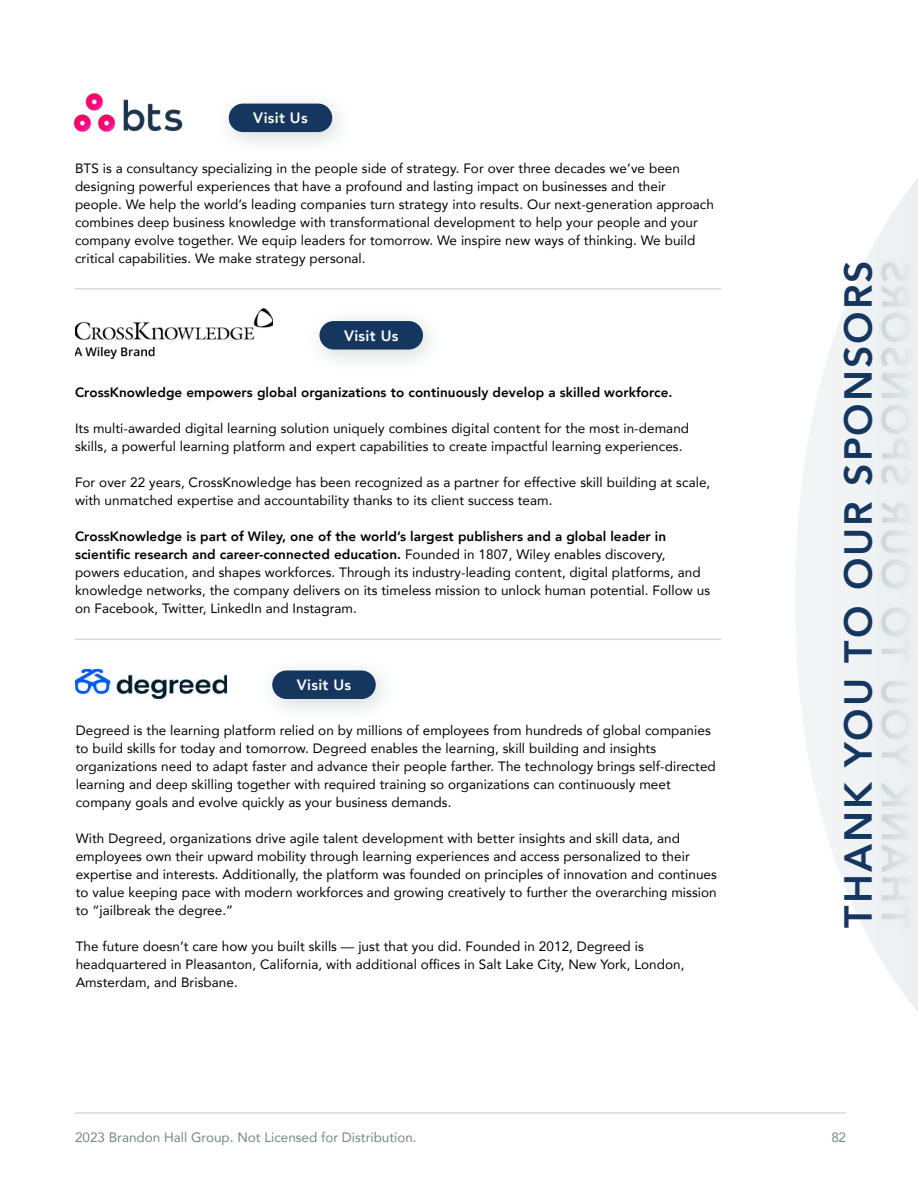
<style>
.page{position:relative;width:918px;height:1188px;background:#fff}
.page>*{position:absolute;margin:0;border:0;box-sizing:border-box;transform-origin:0 0}
.t1{font:800 39px "Avenir";letter-spacing:.05em;color:#15365f}
.body_copy{font:800 15px "Avenir";letter-spacing:.02em;color:#fff}
.body_copy-2{font:13.5px/18px "Avenir";letter-spacing:.005em;color:#000}
.body_copy-3{font:800 13.5px "Avenir";letter-spacing:.005em;color:#000}
.t2{font:13.5px "Avenir";color:#758589}
.s1{font-weight:800}
</style>
<div class="page">
<svg style="left:795px;top:178px;width:123px;height:834px"></svg>
<div style="left:875px;top:257px;width:41px;height:676px;background:#ecf0f2"></div>
<svg style="left:881px;top:263px;width:25px;height:656px"></svg>
<hr style="left:75px;top:1112px;width:771px;height:2px;background:#d5dadc">
<hr style="left:75px;top:288px;width:647px;height:2px;background:#d5dadc">
<hr style="left:75px;top:639px;width:647px;height:1px;background:#d5dadc">
<img style="left:75px;top:669px;width:152px;height:29px">
<img style="left:73px;top:93px;width:110px;height:39px">
<img style="left:75px;top:308px;width:198px;height:51px">
<div style="left:256px;top:655px;width:143px;height:69px;background:#758589;opacity:.3"></div>
<div style="left:272px;top:670px;width:104px;height:29px;background:#15365f;border-radius:14px"></div>
<div style="left:304px;top:306px;width:142px;height:69px;background:#758589;opacity:.3"></div>
<div style="left:320px;top:321px;width:103px;height:29px;background:#15365f;border-radius:14px"></div>
<div style="left:213px;top:88px;width:142px;height:69px;background:#758589;opacity:.3"></div>
<div style="left:229px;top:104px;width:103px;height:28px;background:#15365f;border-radius:14px"></div>
<p class="body_copy" style="left:253px;top:106px;width:56px">Visit Us</p>
<p class="body_copy-2" style="left:75px;top:159px;width:641px">BTS is a consultancy specializing in the people side of strategy. For over three decades we’ve been designing powerful experiences that have a profound and lasting impact on businesses and their people. We help the world’s leading companies turn strategy into results. Our next-generation approach combines deep business knowledge with transformational development to help your people and your company evolve together. We equip leaders for tomorrow. We inspire new ways of thinking. We build critical capabilities. We make strategy personal.</p>
<p class="body_copy" style="left:344px;top:324px;width:56px">Visit Us</p>
<p class="body_copy-3" style="left:75px;top:381px;width:599px">CrossKnowledge empowers global organizations to continuously develop a skilled workforce.</p>
<p class="body_copy-2" style="left:75px;top:419px;width:616px">Its multi-awarded digital learning solution uniquely combines digital content for the most in-demand skills, a powerful learning platform and expert capabilities to create impactful learning experiences.</p>
<p class="body_copy-2" style="left:75px;top:473px;width:637px">For over 22 years, CrossKnowledge has been recognized as a partner for effective skill building at scale, with unmatched expertise and accountability thanks to its client success team.</p>
<p class="body_copy-2" style="left:75px;top:527px;width:637px"><span class="s1">CrossKnowledge is part of Wiley, one of the world’s largest publishers and a global leader in scientific research and career-connected education.</span> Founded in 1807, Wiley enables discovery, powers education, and shapes workforces. Through its industry-leading content, digital platforms, and knowledge networks, the company delivers on its timeless mission to unlock human potential. Follow us on Facebook, Twitter, LinkedIn and Instagram.</p>
<p class="body_copy" style="left:297px;top:673px;width:56px">Visit Us</p>
<p class="body_copy-2" style="left:76px;top:721px;width:642px">Degreed is the learning platform relied on by millions of employees from hundreds of global companies to build skills for today and tomorrow. Degreed enables the learning, skill building and insights organizations need to adapt faster and advance their people farther. The technology brings self-directed learning and deep skilling together with required training so organizations can continuously meet company goals and evolve quickly as your business demands.</p>
<p class="body_copy-2" style="left:76px;top:829px;width:643px">With Degreed, organizations drive agile talent development with better insights and skill data, and employees own their upward mobility through learning experiences and access personalized to their expertise and interests. Additionally, the platform was founded on principles of innovation and continues to value keeping pace with modern workforces and growing creatively to further the overarching mission to “jailbreak the degree.”</p>
<p class="body_copy-2" style="left:76px;top:937px;width:610px">The future doesn’t care how you built skills — just that you did. Founded in 2012, Degreed is headquartered in Pleasanton, California, with additional offices in Salt Lake City, New York, London,<br>Amsterdam, and Brisbane.</p>
<h1 class="t1" style="left:828px;top:928px;width:669px;rotate:-90deg">THANK YOU TO OUR SPONSORS</h1>
<p class="t2" style="left:75px;top:1126px;width:343px">2023 Brandon Hall Group. Not Licensed for Distribution.</p>
<p class="t2" style="left:831px;top:1126px;width:16px">82</p>
</div>
